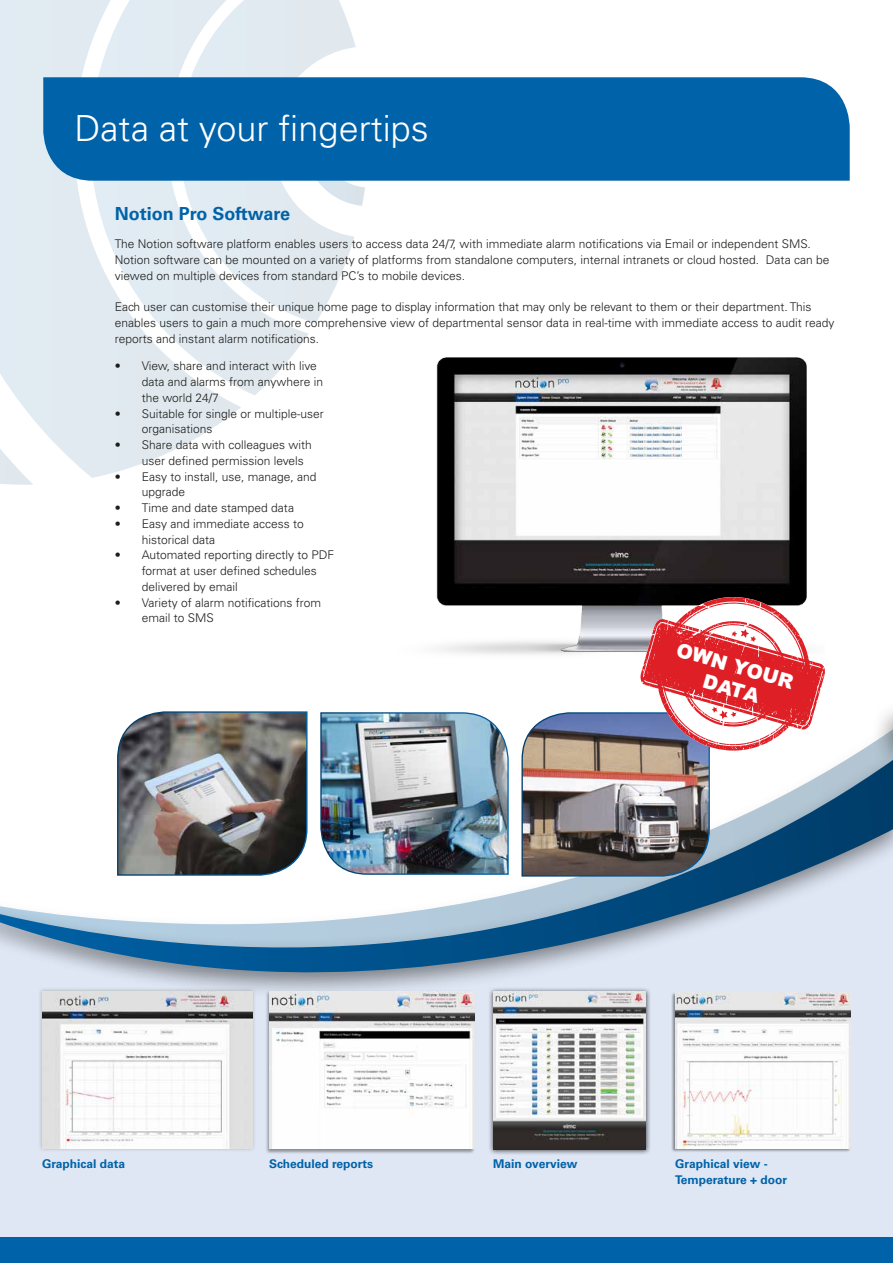
<style>
.page{position:relative;width:893px;height:1263px;background:#fff}
.page>*{position:absolute;margin:0;border:0;box-sizing:border-box;transform-origin:0 0}
.t1{font:300 36px "Univers";color:#fff}
.t2{font:900 19.65px/23.1px "Arial";color:#fff;text-align:center}
.t3{font:700 18px "Univers";color:#0062a8}
.t4{font:300 12px/15.8px "Univers";color:#1d1d1b}
.t5{font:700 12px/15.8px "Univers";color:#0062a8}
</style>
<div class="page">
<div style="left:0;top:1093px;width:893px;height:144px;background:#dfe7f5"></div>
<svg style="left:245px;top:323px;width:64px;height:72px"></svg>
<svg style="left:356px;top:186px;width:9px;height:20px"></svg>
<svg style="left:245px;top:0;width:111px;height:323px"></svg>
<svg style="left:0;top:0;width:245px;height:478px"></svg>
<svg style="left:0;top:760px;width:893px;height:315px"></svg>
<div style="left:43px;top:77px;width:807px;height:104px;background:#0062a8"></div>
<img style="left:436px;top:357px;width:371px;height:298px">
<img style="left:116px;top:711px;width:192px;height:165px">
<div style="left:671px;top:992px;width:180px;height:161px;background:#1d1d1b;opacity:.48"></div>
<img style="left:675px;top:992px;width:175px;height:156px">
<div style="left:488px;top:987px;width:163px;height:168px;background:#1d1d1b;opacity:.75"></div>
<img style="left:493px;top:992px;width:153px;height:158px">
<img style="left:320px;top:712px;width:189px;height:163px">
<svg style="left:521px;top:586px;width:306px;height:291px"></svg>
<div style="left:874px;top:733px;width:19px;height:208px;background:#dfe7f5"></div>
<div style="left:872px;top:701px;width:21px;height:222px;background:#1d1d1b;opacity:.46"></div>
<svg style="left:892px;top:707px;width:1px;height:211px"></svg>
<div style="left:0;top:1237px;width:893px;height:26px;background:#0062a8"></div>
<div style="left:39px;top:987px;width:217px;height:166px;background:#9d9d9d;opacity:.75"></div>
<img style="left:43px;top:991px;width:209px;height:157px">
<div style="left:265px;top:990px;width:211px;height:164px;background:#1d1d1b;opacity:.45"></div>
<img style="left:270px;top:991px;width:204px;height:157px">
<h1 class="t1" style="left:75px;top:106px;width:356px">Data at your fingertips</h1>
<h3 class="t3" style="left:115px;top:203px;width:177px">Notion Pro Software</h3>
<p class="t4" style="left:115px;top:236px;width:716px">The Notion software platform enables users to access data 24/7, with immediate alarm notifications via Email or independent SMS.<br>Notion software can be mounted on a variety of platforms from standalone computers, internal intranets or cloud hosted. Data can be viewed on multiple devices from standard PC’s to mobile devices.</p>
<p class="t4" style="left:115px;top:299px;width:721px">Each user can customise their unique home page to display information that may only be relevant to them or their department. This enables users to gain a much more comprehensive view of departmental sensor data in real-time with immediate access to audit ready reports and instant alarm notifications.</p>
<p class="t4" style="left:142px;top:358px;width:183px;text-indent:-27px">• View, share and interact with live data and alarms from anywhere in the world 24/7</p>
<p class="t4" style="left:142px;top:405px;width:184px;text-indent:-27px">• Suitable for single or multiple-user organisations</p>
<p class="t4" style="left:142px;top:437px;width:172px;text-indent:-27px">• Share data with colleagues with user defined permission levels</p>
<p class="t4" style="left:142px;top:468px;width:176px;text-indent:-27px">• Easy to install, use, manage, and upgrade</p>
<p class="t4" style="left:115px;top:500px;width:181px">• Time and date stamped data</p>
<p class="t4" style="left:142px;top:516px;width:164px;text-indent:-27px">• Easy and immediate access to historical data</p>
<p class="t4" style="left:142px;top:547px;width:194px;text-indent:-27px">• Automated reporting directly to PDF format at user defined schedules delivered by email</p>
<p class="t4" style="left:142px;top:594px;width:181px;text-indent:-27px">• Variety of alarm notifications from email to SMS</p>
<h2 class="t2" style="left:681px;top:637px;width:122px;rotate:16deg">OWN YOUR<br>DATA</h2>
<p class="t5" style="left:42px;top:1156px;width:85px">Graphical data</p>
<p class="t5" style="left:269px;top:1156px;width:105px">Scheduled reports</p>
<p class="t5" style="left:493px;top:1156px;width:86px">Main overview</p>
<p class="t5" style="left:675px;top:1156px;width:113px">Graphical view -<br>Temperature + door</p>
</div>
